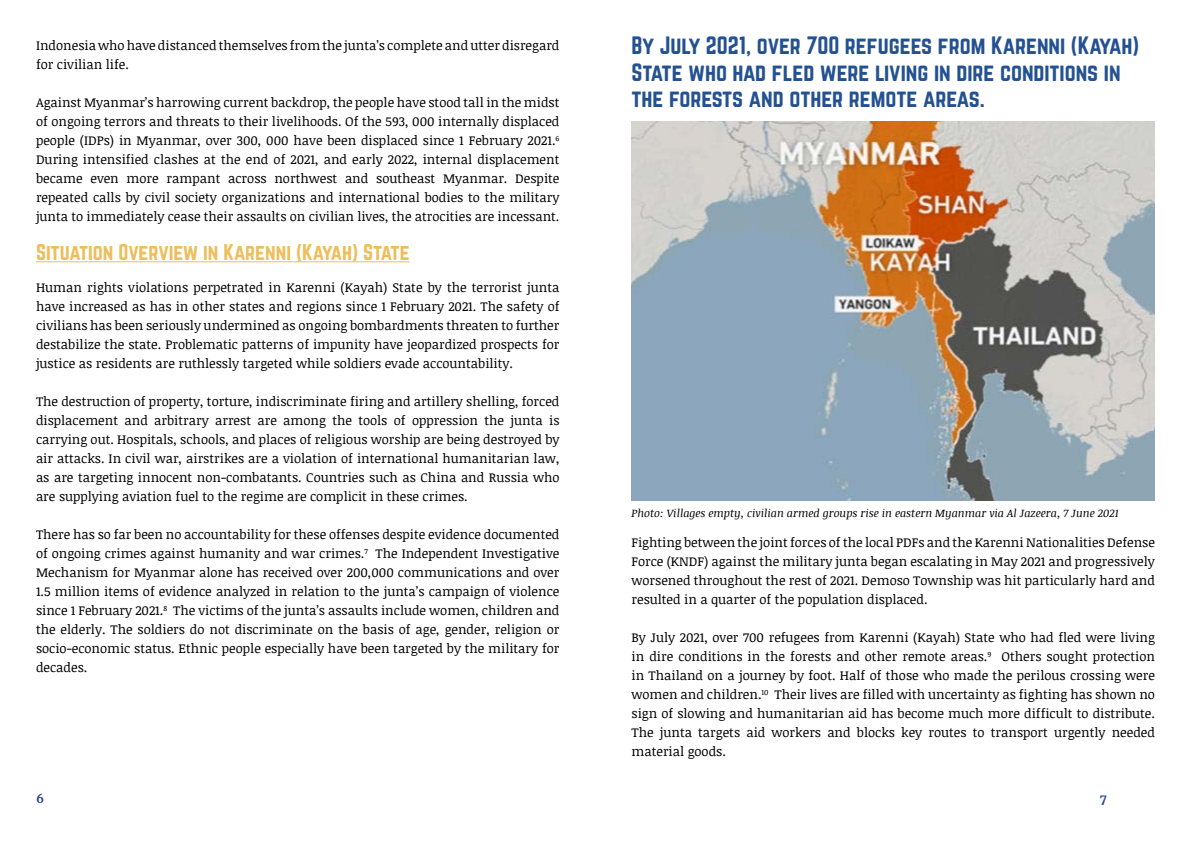
<style>
.page{position:relative;width:1191px;height:842px;background:#fff}
.page>*{position:absolute;margin:0;border:0;box-sizing:border-box;transform-origin:0 0}
.t1{font:22px/26.4px "Norwester";color:#245191}
.t2{font:20px "Norwester";color:#edbe5a}
.t3{font:13px/19px "Noticia Text";color:#000;text-align:justify}
.t4{font:700 12px "Merriweather";color:#25408f}
.t5{font:italic 11px "Noticia Text";color:#000}
</style>
<div class="page">
<hr style="left:36px;top:261px;width:374px;height:1px;background:#edbe5a">
<img style="left:631px;top:121px;width:524px;height:380px">
<p class="t3" style="left:36px;top:35px;width:525px">Indonesia who have distanced themselves from the junta’s complete and utter disregard for civilian life.</p>
<p class="t3" style="left:36px;top:92px;width:525px">Against Myanmar’s harrowing current backdrop, the people have stood tall in the midst of ongoing terrors and threats to their livelihoods. Of the 593, 000 internally displaced people (IDPs) in Myanmar, over 300, 000 have been displaced since 1 February 2021.<sup>6<br></sup>During intensified clashes at the end of 2021, and early 2022, internal displacement became even more rampant across northwest and southeast Myanmar. Despite repeated calls by civil society organizations and international bodies to the military junta to immediately cease their assaults on civilian lives, the atrocities are incessant.</p>
<h2 class="t2" style="left:36px;top:242px;width:375px">Situation Overview in Karenni (Kayah) State</h2>
<h1 class="t1" style="left:631px;top:33px;width:509px">By July 2021, over 700 refugees from Karenni (Kayah)<br>State who had fled were living in dire conditions in the forests and other remote areas.</h1>
<p class="t3" style="left:36px;top:278px;width:525px">Human rights violations perpetrated in Karenni (Kayah) State by the terrorist junta have increased as has in other states and regions since 1 February 2021. The safety of civilians has been seriously undermined as ongoing bombardments threaten to further destabilize the state. Problematic patterns of impunity have jeopardized prospects for justice as residents are ruthlessly targeted while soldiers evade accountability.</p>
<p class="t3" style="left:36px;top:392px;width:525px">The destruction of property, torture, indiscriminate firing and artillery shelling, forced displacement and arbitrary arrest are among the tools of oppression the junta is carrying out. Hospitals, schools, and places of religious worship are being destroyed by air attacks. In civil war, airstrikes are a violation of international humanitarian law, as are targeting innocent non-combatants. Countries such as China and Russia who are supplying aviation fuel to the regime are complicit in these crimes.</p>
<p class="t3" style="left:36px;top:525px;width:525px">There has so far been no accountability for these offenses despite evidence documented of ongoing crimes against humanity and war crimes.<sup>7</sup> The Independent Investigative Mechanism for Myanmar alone has received over 200,000 communications and over 1.5 million items of evidence analyzed in relation to the junta’s campaign of violence since 1 February 2021.<sup>8</sup> The victims of the junta’s assaults include women, children and the elderly. The soldiers do not discriminate on the basis of age, gender, religion or socio-economic status. Ethnic people especially have been targeted by the military for decades.</p>
<p class="t3" style="left:631px;top:532px;width:525px">Fighting between the joint forces of the local PDFs and the Karenni Nationalities Defense Force (KNDF) against the military junta began escalating in May 2021 and progressively worsened throughout the rest of 2021. Demoso Township was hit particularly hard and resulted in a quarter of the population displaced.</p>
<p class="t5" style="left:631px;top:505px;width:488px">Photo: Villages empty, civilian armed groups rise in eastern Myanmar via Al Jazeera, 7 June 2021</p>
<p class="t3" style="left:631px;top:627px;width:525px">By July 2021, over 700 refugees from Karenni (Kayah) State who had fled were living in dire conditions in the forests and other remote areas.<sup>9</sup> Others sought protection in Thailand on a journey by foot. Half of those who made the perilous crossing were women and children.<sup>10</sup> Their lives are filled with uncertainty as fighting has shown no sign of slowing and humanitarian aid has become much more difficult to distribute.<br>The junta targets aid workers and blocks key routes to transport urgently needed material goods.</p>
<p class="t4" style="left:36px;top:790px;width:10px">6</p>
<p class="t4" style="left:1099px;top:790px;width:9px">7</p>
</div>
